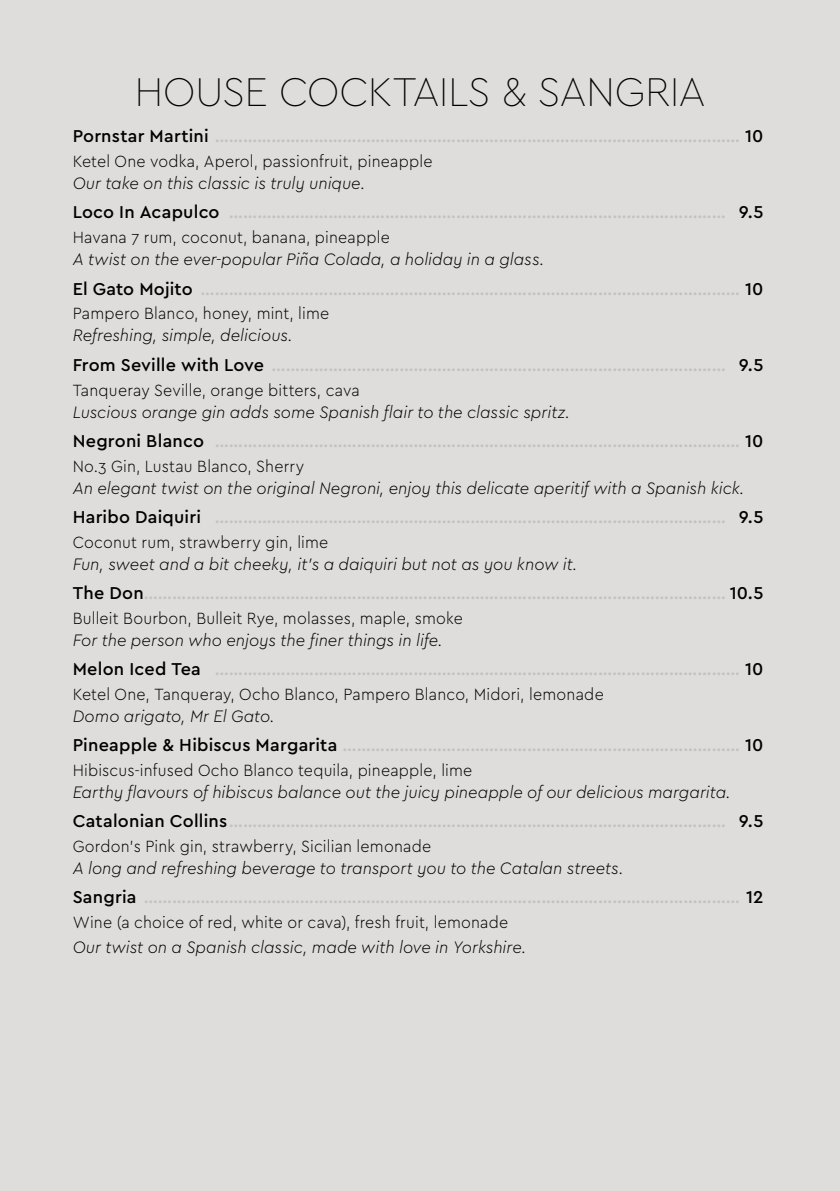
<style>
.page{position:relative;width:840px;height:1191px;background:#fff}
.page>*{position:absolute;margin:0;border:0;box-sizing:border-box;transform-origin:0 0}
.t1{font:100 42px "Cera Pro";letter-spacing:-.02em;color:#000}
.t2{font:500 18px "Cera Pro";letter-spacing:.01em;color:#c1c2c2}
.t3{font:500 18px "Cera Pro";letter-spacing:.01em;color:#000}
.t4{font:italic 300 17.4px "Cera";color:#000;scale:.96 1}
.t5{font:300 17px "Cera";letter-spacing:.01em;color:#000;scale:.94 1}
.s1{color:#000}
.s2{color:#c1c2c2}
</style>
<div class="page">
<div style="left:0;top:0;width:839px;height:1191px;background:#dfdddb"></div>
<h1 class="t1" style="left:134px;top:64px;width:572px">HOUSE COCKTAILS &amp; SANGRIA</h1>
<p class="t2" style="left:73px;top:124px;width:692px"><span class="s1">Pornstar Martini</span> ………………………………………………………………………………………………… <span class="s1">10</span></p>
<p class="t5" style="left:73px;top:150px;width:384px">Ketel One vodka, Aperol, passionfruit, pineapple</p>
<p class="t4" style="left:73px;top:172px;width:306px">Our take on this classic is truly unique.</p>
<p class="t2" style="left:73px;top:200px;width:692px"><span class="s1">Loco In Acapulco</span> …………………………………………………………………………………………… <span class="s1">9.5</span></p>
<p class="t5" style="left:73px;top:226px;width:338px">Havana 7 rum, coconut, banana, pineapple</p>
<p class="t4" style="left:73px;top:248px;width:492px">A twist on the ever-popular Piña Colada, a holiday in a glass.</p>
<p class="t2" style="left:73px;top:276px;width:692px"><span class="s1">El Gato Mojito</span> …………………………………………………………………………………………………… <span class="s1">10</span></p>
<p class="t5" style="left:73px;top:302px;width:274px">Pampero Blanco, honey, mint, lime</p>
<p class="t4" style="left:73px;top:324px;width:230px">Refreshing, simple, delicious.</p>
<p class="t2" style="left:73px;top:353px;width:692px"><span class="s1">From Seville with Love</span> …………………………………………………………………………………… <span class="s1">9.5</span></p>
<p class="t5" style="left:73px;top:378px;width:307px">Tanqueray Seville, orange bitters, cava</p>
<p class="t4" style="left:73px;top:400px;width:519px">Luscious orange gin adds some Spanish flair to the classic spritz.</p>
<p class="t2" style="left:73px;top:429px;width:692px"><span class="s1">Negroni Blanco</span> ………………………………………………………………………………………………… <span class="s1">10</span></p>
<p class="t5" style="left:73px;top:454px;width:248px">No.3 Gin, Lustau Blanco, Sherry</p>
<p class="t4" style="left:73px;top:476px;width:700px">An elegant twist on the original Negroni, enjoy this delicate aperitif with a Spanish kick.</p>
<p class="t2" style="left:73px;top:505px;width:692px"><span class="s1">Haribo Daiquiri</span> ……………………………………………………………………………………………… <span class="s1">9.5</span></p>
<p class="t5" style="left:73px;top:531px;width:273px">Coconut rum, strawberry gin, lime</p>
<p class="t4" style="left:73px;top:552px;width:527px">Fun, sweet and a bit cheeky, it's a daiquiri but not as you know it.</p>
<p class="t2" style="left:73px;top:581px;width:692px"><span class="s1">The Don</span>…………………………………………………………………………………………………………… <span class="s1">10.5</span></p>
<p class="t5" style="left:73px;top:607px;width:416px">Bulleit Bourbon, Bulleit Rye, molasses, maple, smoke</p>
<p class="t4" style="left:73px;top:628px;width:387px">For the person who enjoys the finer things in life.</p>
<p class="t2" style="left:73px;top:657px;width:692px"><span class="s1">Melon Iced Tea</span> ………………………………………………………………………………………………… <span class="s1">10</span></p>
<p class="t5" style="left:73px;top:683px;width:566px">Ketel One, Tanqueray, Ocho Blanco, Pampero Blanco, Midori, lemonade</p>
<p class="t4" style="left:73px;top:704px;width:212px">Domo arigato, Mr El Gato.</p>
<p class="t3" style="left:73px;top:733px;width:692px">Pineapple &amp; Hibiscus Margarita <span class="s2">…………………………………………………………………………</span> 10</p>
<p class="t5" style="left:73px;top:759px;width:426px">Hibiscus-infused Ocho Blanco tequila, pineapple, lime</p>
<p class="t4" style="left:73px;top:780px;width:686px">Earthy flavours of hibiscus balance out the juicy pineapple of our delicious margarita.</p>
<p class="t2" style="left:73px;top:809px;width:691px"><span class="s1">Catalonian Collins</span>…………………………………………………………………………………………… <span class="s1">9.5</span></p>
<p class="t5" style="left:73px;top:835px;width:383px">Gordon's Pink gin, strawberry, Sicilian lemonade</p>
<p class="t4" style="left:73px;top:856px;width:575px">A long and refreshing beverage to transport you to the Catalan streets.</p>
<p class="t2" style="left:73px;top:885px;width:692px"><span class="s1">Sangria</span> ……………………………………………………………………………………………………………… <span class="s1">12</span></p>
<p class="t5" style="left:73px;top:911px;width:464px">Wine (a choice of red, white or cava), fresh fruit, lemonade</p>
<p class="t4" style="left:73px;top:935px;width:474px">Our twist on a Spanish classic, made with love in Yorkshire.</p>
</div>
